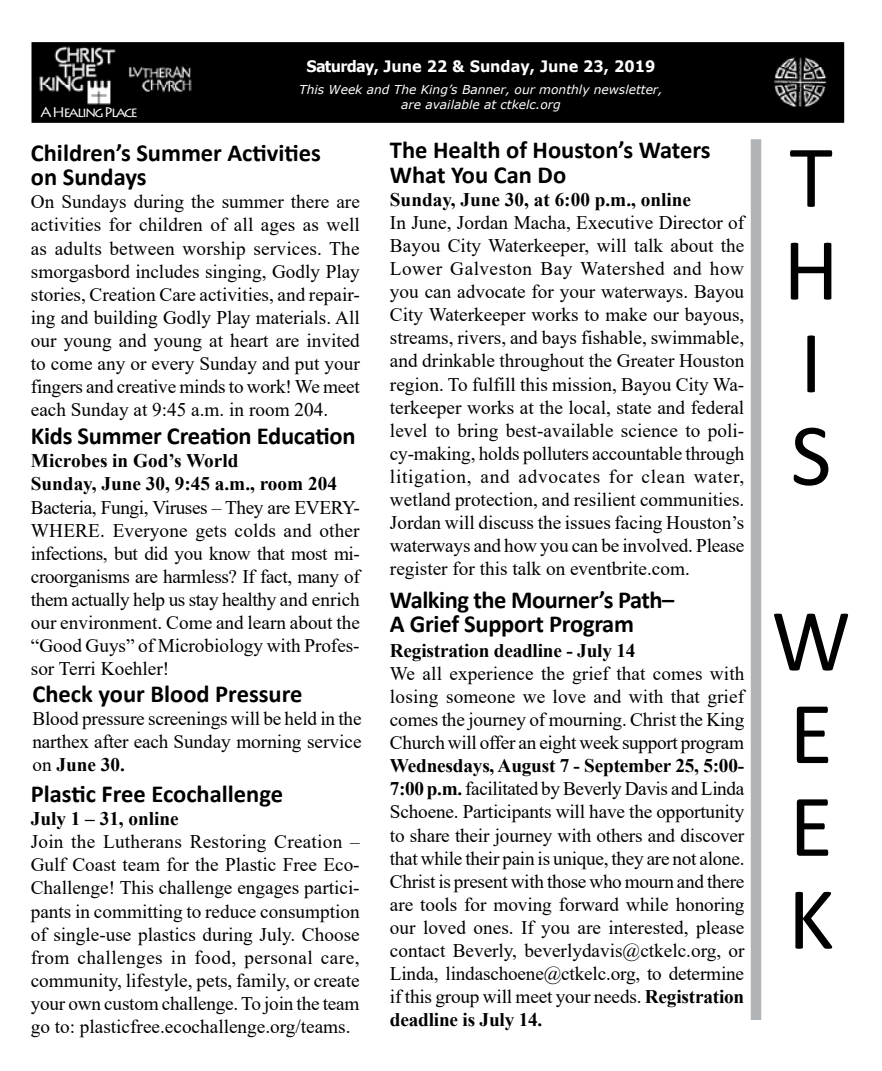
<style>
.page{position:relative;width:882px;height:1071px;background:#fff}
.page>*{position:absolute;margin:0;border:0;box-sizing:border-box;transform-origin:0 0}
.t1{font:89.25px/92.8px "Calibri";color:#000}
.t2{font:700 24.5px/24.5px "Calibri";letter-spacing:-.01em;color:#000}
.t3{font:19.25px/23.1px "Times New Roman";letter-spacing:-.01em;color:#000;text-align:justify}
.t4{font:700 19.25px/23.1px "Times New Roman";color:#000}
.t5{font:700 15.75px "Verdana";color:#fff;scale:.92 1}
.t6{font:14px "Lithos Pro";letter-spacing:-.13em;color:#fff}
.t7{font:italic 12.25px/14.7px "Verdana";color:#fff;text-align:center}
.s1{font-weight:700}
</style>
<div class="page">
<div style="left:32px;top:43px;width:811px;height:79px;background:#000"></div>
<img style="left:39px;top:46px;width:153px;height:59px">
<div style="left:32px;top:42px;width:812px;height:81px;border:2px solid #000"></div>
<img style="left:774px;top:57px;width:53px;height:51px">
<div style="left:751px;top:139px;width:10px;height:881px;background:#b1b4b6"></div>
<svg style="left:296px;top:120px;width:372px;height:3px"></svg>
<p class="t6" style="left:40px;top:104px;width:99px">A Healing Place</p>
<p class="t5" style="left:306px;top:55px;width:381px">Saturday, June 22 &amp; Sunday, June 23, 2019</p>
<p class="t7" style="left:299px;top:83px;width:365px">This Week and The King’s Banner, our monthly newsletter, are available at ctkelc.org</p>
<p class="t2" style="left:31px;top:140px;width:292px">Children’s Summer Activities on Sundays</p>
<p class="t3" style="left:31px;top:190px;width:331px">On Sundays during the summer there are activities for children of all ages as well as adults between worship services. The smorgasbord includes singing, Godly Play stories, Creation Care activities, and repair&shy;ing and building Godly Play materials. All our young and young at heart are invited to come any or every Sunday and put your fingers and creative minds to work! We meet each Sunday at 9:45 a.m. in room 204.</p>
<p class="t2" style="left:31px;top:424px;width:326px">Kids Summer Creation Education</p>
<p class="t4" style="left:31px;top:449px;width:308px">Microbes in God’s World<br>Sunday, June 30, 9:45 a.m., room 204</p>
<p class="t3" style="left:31px;top:495px;width:331px">Bacteria, Fungi, Viruses – They are EVERY-WHERE. Everyone gets colds and other infections, but did you know that most mi&shy;croorganisms are harmless? If fact, many of them actually help us stay healthy and enrich our environment. Come and learn about the “Good Guys” of Microbiology with Profes&shy;sor Terri Koehler!</p>
<p class="t2" style="left:33px;top:681px;width:271px">Check your Blood Pressure</p>
<p class="t3" style="left:33px;top:707px;width:331px">Blood pressure screenings will be held in the narthex after each Sunday morning service on <span class="s1">June 30.</span></p>
<p class="t2" style="left:31px;top:781px;width:254px">Plastic Free Ecochallenge</p>
<p class="t4" style="left:31px;top:807px;width:150px">July 1 – 31, online</p>
<p class="t3" style="left:31px;top:830px;width:331px">Join the Lutherans Restoring Creation – Gulf Coast team for the Plastic Free Eco-Challenge! This challenge engages partici&shy;pants in committing to reduce consumption of single-use plastics during July. Choose from challenges in food, personal care, community, lifestyle, pets, family, or create your own custom challenge. To join the team go to: plasticfree.ecochallenge.org/teams.</p>
<p class="t2" style="left:390px;top:137px;width:322px">The Health of Houston’s Waters<br>What You Can Do</p>
<p class="t4" style="left:390px;top:187px;width:303px">Sunday, June 30, at 6:00 p.m., online</p>
<p class="t3" style="left:390px;top:210px;width:356px">In June, Jordan Macha, Executive Director of Bayou City Waterkeeper, will talk about the Lower Galveston Bay Watershed and how you can advocate for your waterways. Bayou City Waterkeeper works to make our bayous, streams, rivers, and bays fishable, swimmable, and drinkable throughout the Greater Houston region. To fulfill this mission, Bayou City Wa&shy;terkeeper works at the local, state and federal level to bring best-available science to poli&shy;cy-making, holds polluters accountable through litigation, and advocates for clean water, wetland protection, and resilient communities.<br>Jordan will discuss the issues facing Houston’s waterways and how you can be involved. Please register for this talk on eventbrite.com.</p>
<p class="t2" style="left:390px;top:587px;width:286px">Walking the Mourner’s Path–<br>A Grief Support Program</p>
<p class="t4" style="left:390px;top:638px;width:247px">Registration deadline - July 14</p>
<p class="t3" style="left:390px;top:661px;width:356px">We all experience the grief that comes with losing someone we love and with that grief comes the journey of mourning. Christ the King Church will offer an eight week support program</p>
<p class="t3" style="left:390px;top:754px;width:356px"><span class="s1">Wednesdays, August 7 - September 25, 5:00- 7:00 p.m.</span> facilitated by Beverly Davis and Linda Schoene. Participants will have the opportunity to share their journey with others and discover that while their pain is unique, they are not alone.<br>Christ is present with those who mourn and there are tools for moving forward while honoring our loved ones. If you are interested, please contact Beverly, beverlydavis@ctkelc.org, or Linda, lindaschoene@ctkelc.org, to determine if this group will meet your needs. <span class="s1">Registration deadline is July 14.</span></p>
<h1 class="t1" style="left:783px;top:128px;width:57px">T<br>H<br>I<br>S</h1>
<h1 class="t1" style="left:771px;top:592px;width:81px">W<br>E<br>E<br>K</h1>
</div>
